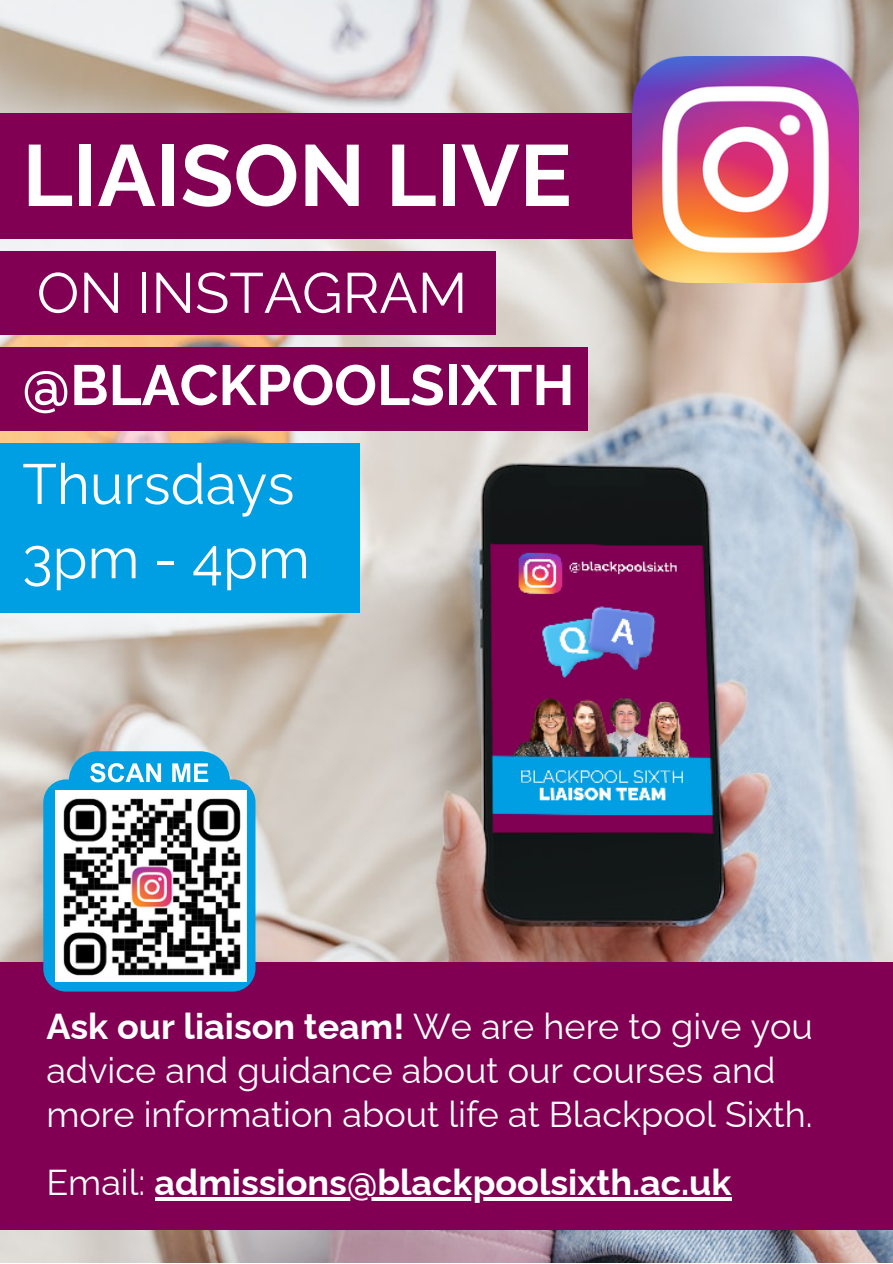
<style>
.page{position:relative;width:893px;height:1264px;background:#fff}
.page>*{position:absolute;margin:0;border:0;box-sizing:border-box;transform-origin:0 0}
.t1{font:700 86.55px "Raleway";color:#fff}
.t2{font:56.55px "Raleway";color:#fff}
.t3{font:700 56.55px "Raleway";color:#fff}
.t4{font:36px/43.8px "Raleway";color:#fff}
.t5{font:700 36px "Raleway";color:#fff}
.s1{font-weight:700}
.s2{font-weight:400}
</style>
<div class="page">
<img style="left:0;top:0;width:892px;height:1262px">
<div style="left:0;top:113px;width:687px;height:125px;background:#810053"></div>
<div style="left:0;top:251px;width:496px;height:83px;background:#810053"></div>
<div style="left:0;top:347px;width:588px;height:83px;background:#810053"></div>
<div style="left:0;top:443px;width:359px;height:170px;background:#009fe3"></div>
<img style="left:632px;top:56px;width:226px;height:226px">
<div style="left:0;top:962px;width:892px;height:267px;background:#810053"></div>
<hr style="left:154px;top:1197px;width:577px;height:3px;background:#fff">
<div style="left:43px;top:779px;width:212px;height:212px;background:#009fe3;border-radius:23px"></div>
<svg style="left:69px;top:751px;width:161px;height:31px"></svg>
<img style="left:55px;top:790px;width:191px;height:191px">
<p class="t1" style="left:22px;top:125px;width:551px">LIAISON LIVE</p>
<p class="t2" style="left:37px;top:260px;width:432px">ON INSTAGRAM</p>
<p class="t3" style="left:22px;top:352px;width:553px">@BLACKPOOLSIXTH</p>
<p class="t2" style="left:22px;top:451px;width:274px">Thursdays</p>
<p class="t2" style="left:22px;top:525px;width:289px">3pm - 4pm</p>
<p class="t4" style="left:46px;top:1004px;width:768px"><span class="s1">Ask our liaison team!</span> We are here to give you advice and guidance about our courses and more information about life at Blackpool Sixth.</p>
<p class="t5" style="left:46px;top:1161px;width:686px"><span class="s2">Email:</span> admissions@blackpoolsixth.ac.uk</p>
</div>
